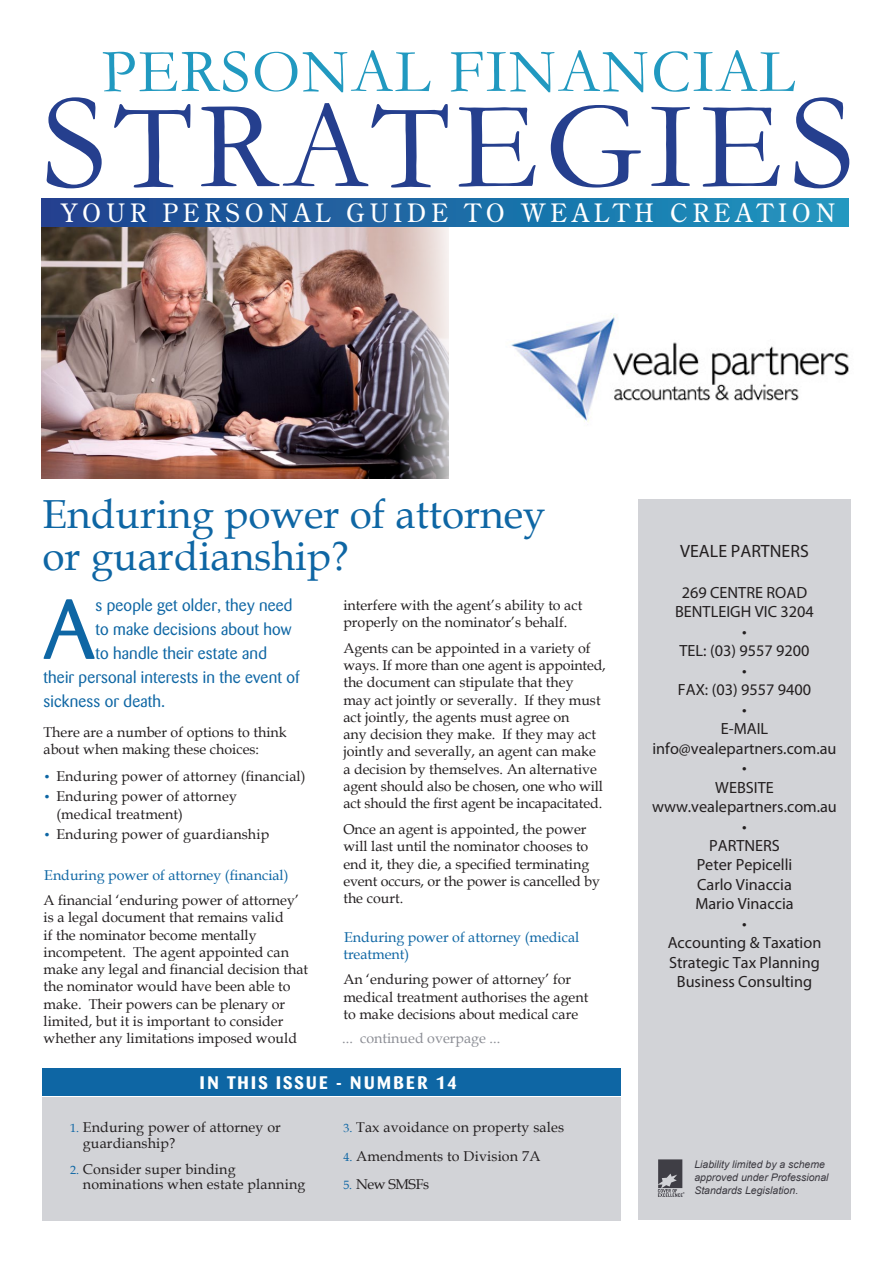
<style>
.page{position:relative;width:893px;height:1263px;background:#fff}
.page>*{position:absolute;margin:0;border:0;box-sizing:border-box;transform-origin:0 0}
.t1{font:126.45px "Garamond";letter-spacing:.05em;color:#253f8e}
.Body_Text_-_1st_Para{font:84.45px "Barmeno";color:#0e66a4}
.t2{font:62.1px "Garamond";letter-spacing:.025em;color:#2199c0}
.Title_-_Article{font:40.5px "Book Antiqua";color:#0e66a4}
.t3{font:25.35px "Century Old Style Std";letter-spacing:.2em;color:#fff}
.t4{font:700 18px "Barmeno";letter-spacing:.13em;color:#fff}
.t5{font:17.85px "Myriad Pro";color:#231f20}
.Body_Text_-_1st_Para-2{font:16.5px "Barmeno";letter-spacing:.01em;color:#0e66a4}
.t6{font:16.2px/19.5px "Myriad Pro";color:#231f20;text-align:center}
.Body_Text{font:14.25px/17.2px "Book Antiqua";color:#231f20}
.Body_Text_-_Numbers{font:14.25px "Book Antiqua";letter-spacing:.01em;color:#231f20}
.Body_Text_-_Bullets{font:14.25px/18px "Book Antiqua";letter-spacing:.01em;color:#231f20}
.Body_Text_-_Bold_Hig{font:14.25px/17.1px "Book Antiqua";color:#0e66a4}
.Body_Text-2{font:14.25px "Book Antiqua";color:#8c8e95}
.Body_Text_-_Numbers-2{font:14.25px "Book Antiqua";letter-spacing:-.03em;color:#231f20}
.t7{font:italic 10.5px/12.6px "Arial";color:#3c3a41}
.s1{font-size:137.85px}
.s2{font-size:12px;color:#0e66a4}
</style>
<div class="page">
<div style="left:638px;top:499px;width:212px;height:721px;background:#d2d3d7"></div>
<div style="left:43px;top:1096px;width:578px;height:124px;background:#d2d3d7"></div>
<div style="left:43px;top:1068px;width:578px;height:28px;background:#0e66a4"></div>
<img style="left:41px;top:227px;width:408px;height:251px">
<div style="left:41px;top:198px;width:807px;height:29px;background:linear-gradient(to right,#1e408e,#1e97bf)"></div>
<img style="left:511px;top:313px;width:338px;height:109px">
<svg style="left:658px;top:1159px;width:26px;height:38px"></svg>
<p class="t2" style="left:102px;top:30px;width:695px">PERSONAL FINANCIAL</p>
<p class="t1" style="left:41px;top:61px;width:815px"><span class="s1">S</span>TRATEGIE<span class="s1">S</span></p>
<p class="t3" style="left:61px;top:196px;width:776px">YOUR PERSONAL GUIDE TO WEALTH CREATION</p>
<p class="Title_-_Article" style="left:43px;top:486px;width:505px">Enduring power of attorney</p>
<p class="Title_-_Article" style="left:43px;top:528px;width:308px">or guardianship?</p>
<p class="Body_Text_-_1st_Para" style="left:44px;top:581px;width:53px">A</p>
<p class="Body_Text_-_1st_Para-2" style="left:95px;top:596px;width:199px">s people get older, they need</p>
<p class="Body_Text" style="left:343px;top:596px;width:241px">interfere with the agent’s ability to act properly on the nominator’s behalf.</p>
<p class="Body_Text" style="left:343px;top:639px;width:264px">Agents can be appointed in a variety of ways. If more than one agent is appointed, the document can stipulate that they<br>may act jointly or severally. If they must act jointly, the agents must agree on<br>any decision they make. If they may act jointly and severally, an agent can make a decision by themselves. An alternative agent should also be chosen, one who will act should the first agent be incapacitated.</p>
<p class="Body_Text" style="left:343px;top:820px;width:258px">Once an agent is appointed, the power will last until the nominator chooses to end it, they die, a specified terminating event occurs, or the power is cancelled by the court.</p>
<p class="Body_Text_-_Bold_Hig" style="left:343px;top:928px;width:237px">Enduring power of attorney (medical treatment)</p>
<p class="Body_Text" style="left:343px;top:970px;width:247px">An ‘enduring power of attorney’ for medical treatment authorises the agent to make decisions about medical care</p>
<p class="Body_Text_-_1st_Para-2" style="left:95px;top:620px;width:198px">to make decisions about how</p>
<p class="Body_Text_-_1st_Para-2" style="left:95px;top:644px;width:173px">to handle their estate and</p>
<p class="Body_Text_-_1st_Para-2" style="left:44px;top:668px;width:257px">their personal interests in the event of</p>
<p class="Body_Text_-_1st_Para-2" style="left:44px;top:692px;width:123px">sickness or death.</p>
<p class="Body_Text" style="left:44px;top:723px;width:245px">There are a number of options to think about when making these choices:</p>
<p class="Body_Text_-_Bullets" style="left:44px;top:766px;width:264px"><span class="s2">•</span> Enduring power of attorney (financial)</p>
<p class="Body_Text_-_Bullets" style="left:56px;top:787px;width:182px;text-indent:-13px"><span class="s2">•</span> Enduring power of attorney (medical treatment)</p>
<p class="Body_Text_-_Bullets" style="left:44px;top:825px;width:227px"><span class="s2">•</span> Enduring power of guardianship</p>
<p class="Body_Text_-_Bold_Hig" style="left:44px;top:866px;width:246px">Enduring power of attorney (financial)</p>
<p class="Body_Text" style="left:44px;top:891px;width:266px">A financial ‘enduring power of attorney’ is a legal document that remains valid<br>if the nominator become mentally incompetent. The agent appointed can make any legal and financial decision that the nominator would have been able to make. Their powers can be plenary or limited, but it is important to consider whether any limitations imposed would</p>
<p class="Body_Text-2" style="left:342px;top:1028px;width:159px">... continued overpage ...</p>
<p class="t4" style="left:200px;top:1072px;width:259px">IN THIS ISSUE - NUMBER 14</p>
<p class="Body_Text_-_Numbers" style="left:70px;top:1117px;width:212px"><span class="s2">1.</span> Enduring power of attorney or</p>
<p class="Body_Text_-_Numbers" style="left:83px;top:1133px;width:94px">guardianship?</p>
<p class="Body_Text_-_Numbers" style="left:70px;top:1159px;width:167px"><span class="s2">2.</span> Consider super binding</p>
<p class="Body_Text_-_Numbers" style="left:83px;top:1174px;width:224px">nominations when estate planning</p>
<p class="Body_Text_-_Numbers" style="left:343px;top:1117px;width:222px"><span class="s2">3.</span> Tax avoidance on property sales</p>
<p class="Body_Text_-_Numbers" style="left:343px;top:1146px;width:199px"><span class="s2">4.</span> Amendments to Division 7A</p>
<p class="Body_Text_-_Numbers-2" style="left:343px;top:1174px;width:87px"><span class="s2">5.</span> New SMSFs</p>
<p class="t5" style="left:680px;top:540px;width:130px">VEALE PARTNERS</p>
<p class="t6" style="left:652px;top:582px;width:186px">269 CENTRE ROAD<br>BENTLEIGH VIC 3204<br>•<br>TEL: (03) 9557 9200<br>•<br>FAX: (03) 9557 9400<br>•<br>E-MAIL info@vealepartners.com.au •<br>WEBSITE www.vealepartners.com.au •<br>PARTNERS<br>Peter Pepicelli<br>Carlo Vinaccia<br>Mario Vinaccia<br>•<br>Accounting &amp; Taxation<br>Strategic Tax Planning<br>Business Consulting</p>
<p class="t7" style="left:694px;top:1158px;width:136px">Liability limited by a scheme approved under Professional<br>Standards Legislation.</p>
</div>
